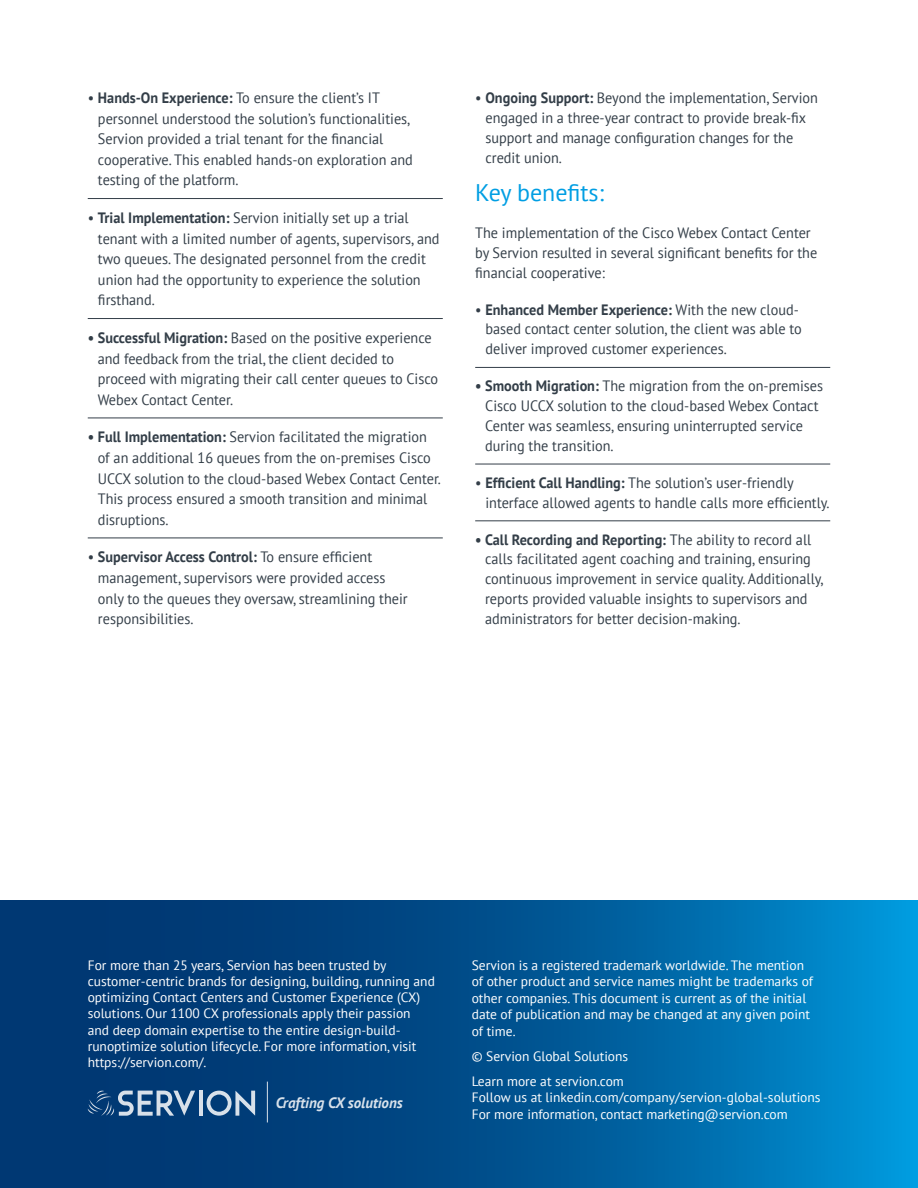
<style>
.page{position:relative;width:918px;height:1188px;background:#fff}
.page>*{position:absolute;margin:0;border:0;box-sizing:border-box;transform-origin:0 0}
.t1{font:24px "PT Sans";color:#009ee3}
.t2{font:15px/20.5px "PT Sans";color:#333e48;scale:.95 1}
.t3{font:italic 700 15px "PT Sans";color:#fff}
.t4{font:13.5px/16.2px "PT Sans";color:#fff}
.s1{font-weight:700}
</style>
<div class="page">
<hr style="left:88px;top:198px;width:355px;height:1px;background:#333e48">
<hr style="left:88px;top:318px;width:355px;height:1px;background:#333e48">
<hr style="left:88px;top:418px;width:355px;height:1px;background:#333e48">
<hr style="left:88px;top:538px;width:355px;height:1px;background:#333e48">
<hr style="left:475px;top:367px;width:355px;height:1px;background:#333e48">
<hr style="left:475px;top:464px;width:355px;height:1px;background:#333e48">
<hr style="left:475px;top:520px;width:355px;height:1px;background:#333e48">
<svg style="left:0;top:901px;width:918px;height:287px;background:#005694"></svg>
<svg style="left:207px;top:1091px;width:48px;height:25px"></svg>
<hr style="left:199px;top:1091px;width:4px;height:25px;background:#d8e0ea">
<svg style="left:88px;top:1091px;width:107px;height:25px;background:#48719b"></svg>
<hr style="left:267px;top:1082px;width:1px;height:40px;background:#fff">
<p class="t2" style="left:98px;top:87px;width:333px;text-indent:-10px">• <span class="s1">Hands-On Experience:</span> To ensure the client’s IT personnel understood the solution’s functionalities, Servion provided a trial tenant for the financial cooperative. This enabled hands-on exploration and testing of the platform.</p>
<p class="t2" style="left:98px;top:207px;width:361px;text-indent:-10px">• <span class="s1">Trial Implementation:</span> Servion initially set up a trial tenant with a limited number of agents, supervisors, and two queues. The designated personnel from the credit union had the opportunity to experience the solution firsthand.</p>
<p class="t2" style="left:98px;top:327px;width:360px;text-indent:-10px"><span class="s1">• Successful Migration:</span> Based on the positive experience and feedback from the trial, the client decided to proceed with migrating their call center queues to Cisco Webex Contact Center.</p>
<p class="t2" style="left:98px;top:427px;width:363px;text-indent:-10px"><span class="s1">• Full Implementation:</span> Servion facilitated the migration of an additional 16 queues from the on-premises Cisco UCCX solution to the cloud-based Webex Contact Center.<br>This process ensured a smooth transition and minimal disruptions.</p>
<p class="t2" style="left:98px;top:547px;width:328px;text-indent:-10px">• <span class="s1">Supervisor Access Control:</span> To ensure efficient management, supervisors were provided access only to the queues they oversaw, streamlining their responsibilities.</p>
<p class="t2" style="left:485px;top:87px;width:352px;line-height:20px;text-indent:-10px">• <span class="s1">Ongoing Support:</span> Beyond the implementation, Servion engaged in a three-year contract to provide break-fix support and manage configuration changes for the credit union.</p>
<p class="t1" style="left:475px;top:177px;width:130px">Key benefits:</p>
<p class="t2" style="left:475px;top:222px;width:362px;line-height:20px">The implementation of the Cisco Webex Contact Center by Servion resulted in several significant benefits for the financial cooperative:</p>
<p class="t2" style="left:485px;top:299px;width:335px;line-height:20px;text-indent:-10px">• <span class="s1">Enhanced Member Experience:</span> With the new cloud&shy;based contact center solution, the client was able to deliver improved customer experiences.</p>
<p class="t2" style="left:485px;top:376px;width:357px;line-height:20px;text-indent:-10px"><span class="s1">• Smooth Migration:</span> The migration from the on-premises Cisco UCCX solution to the cloud-based Webex Contact Center was seamless, ensuring uninterrupted service during the transition.</p>
<p class="t2" style="left:485px;top:472px;width:364px;line-height:20px;text-indent:-10px">• <span class="s1">Efficient Call Handling:</span> The solution’s user-friendly interface allowed agents to handle calls more efficiently.</p>
<p class="t2" style="left:485px;top:529px;width:358px;line-height:20px;text-indent:-10px"><span class="s1">• Call Recording and Reporting:</span> The ability to record all calls facilitated agent coaching and training, ensuring continuous improvement in service quality. Additionally, reports provided valuable insights to supervisors and administrators for better decision-making.</p>
<p class="t4" style="left:88px;top:957px;width:349px">For more than 25 years, Servion has been trusted by customer-centric brands for designing, building, running and optimizing Contact Centers and Customer Experience (CX) solutions. Our 1100 CX professionals apply their passion and deep domain expertise to the entire design-build&shy;runoptimize solution lifecycle. For more information, visit https://servion.com/.</p>
<p class="t4" style="left:472px;top:956px;width:343px">Servion is a registered trademark worldwide. The mention of other product and service names might be trademarks of other companies. This document is current as of the initial date of publication and may be changed at any given point of time.</p>
<p class="t4" style="left:472px;top:1048px;width:158px">© Servion Global Solutions</p>
<p class="t4" style="left:472px;top:1072px;width:350px">Learn more at servion.com<br>Follow us at linkedin.com/company/servion-global-solutions<br>For more information, contact marketing@servion.com</p>
<p class="t3" style="left:275px;top:1093px;width:129px">Crafting CX solutions</p>
</div>
